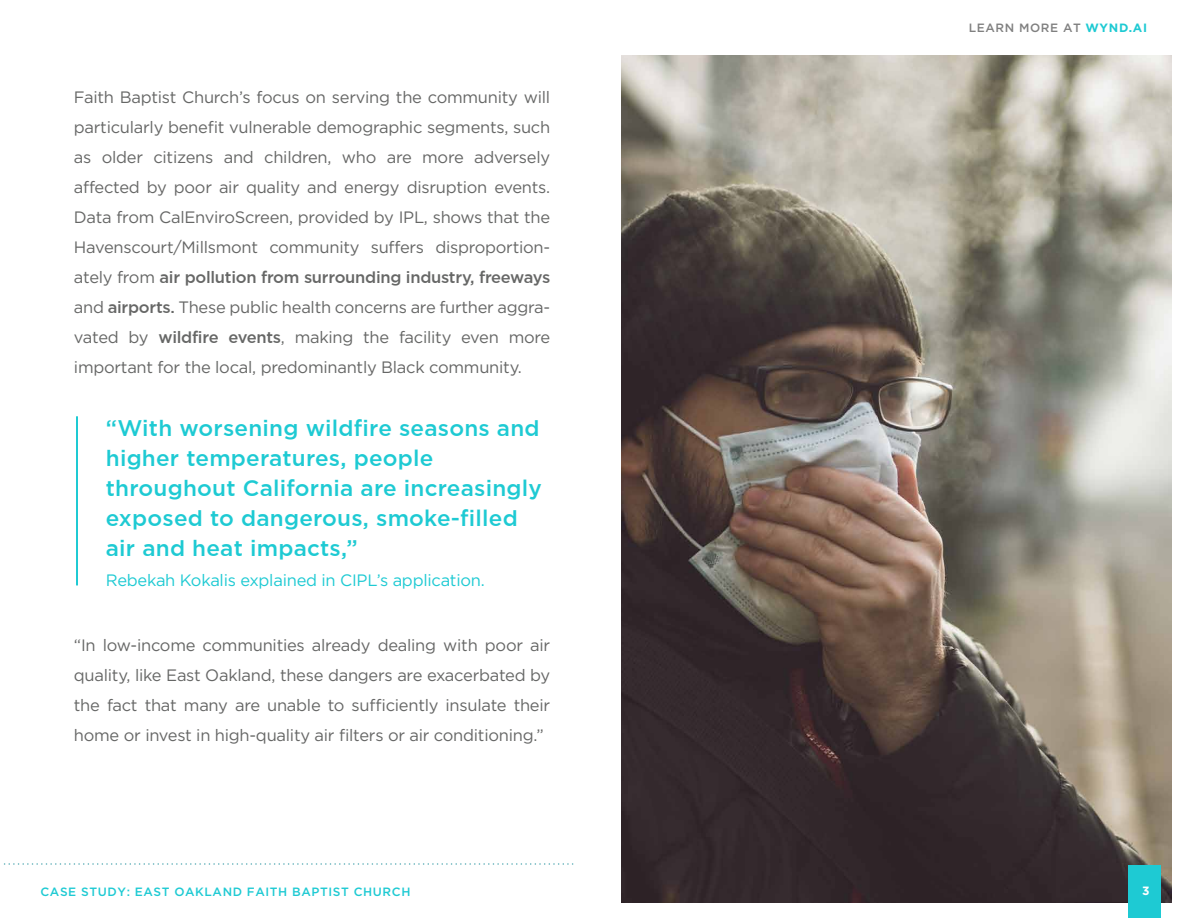
<style>
.page{position:relative;width:1188px;height:918px;background:#fff}
.page>*{position:absolute;margin:0;border:0;box-sizing:border-box;transform-origin:0 0}
.t1{font:500 22.5px/30px "Gotham Pro";letter-spacing:.01em;color:#1ecad3}
.t2{font:16.5px/30px "Gotham Pro";letter-spacing:-.015em;color:#666766;text-align:justify}
.t3{font:16.5px "Gotham Pro";letter-spacing:-.015em;color:#1ecad3}
.t4{font:500 12px "Gotham";letter-spacing:.05em;color:#1ecad3}
.t5{font:500 12px "Gotham";letter-spacing:.05em;color:#808080}
.t6{font:700 12px "Gotham Pro";color:#fff}
.s1{font-weight:500}
.s2{font-family:"Gotham Pro";font-weight:700;color:#1ecad3}
</style>
<div class="page">
<img style="left:622px;top:55px;width:550px;height:847px">
<div style="left:1129px;top:865px;width:32px;height:53px;background:#1ecad3"></div>
<svg style="left:5px;top:863px;width:569px;height:2px"></svg>
<hr style="left:76px;top:416px;width:2px;height:170px;background:#1ecad3">
<p class="t2" style="left:74px;top:82px;width:478px">Faith Baptist Church’s focus on serving the community will particularly benefit vulnerable demographic segments, such as older citizens and children, who are more adversely affected by poor air quality and energy disruption events.<br>Data from CalEnviroScreen, provided by IPL, shows that the Havenscourt/Millsmont community suffers disproportion&shy;ately from <span class="s1">air pollution from surrounding industry, freeways </span>and <span class="s1">airports.</span> These public health concerns are further aggra&shy;vated by <span class="s1">wildfire events</span>, making the facility even more important for the local, predominantly Black community.</p>
<h1 class="t1" style="left:106px;top:412px;width:438px">“With worsening wildfire seasons and higher temperatures, people throughout California are increasingly exposed to dangerous, smoke-filled air and heat impacts,”</h1>
<p class="t3" style="left:106px;top:571px;width:380px">Rebekah Kokalis explained in CIPL’s application.</p>
<p class="t2" style="left:74px;top:630px;width:478px">“In low-income communities already dealing with poor air quality, like East Oakland, these dangers are exacerbated by the fact that many are unable to sufficiently insulate their home or invest in high-quality air filters or air conditioning.”</p>
<p class="t5" style="left:969px;top:20px;width:180px">LEARN MORE AT <span class="s2">WYND.AI</span></p>
<p class="t4" style="left:40px;top:884px;width:372px">CASE STUDY: EAST OAKLAND FAITH BAPTIST CHURCH</p>
<p class="t6" style="left:1142px;top:884px;width:9px">3</p>
</div>
